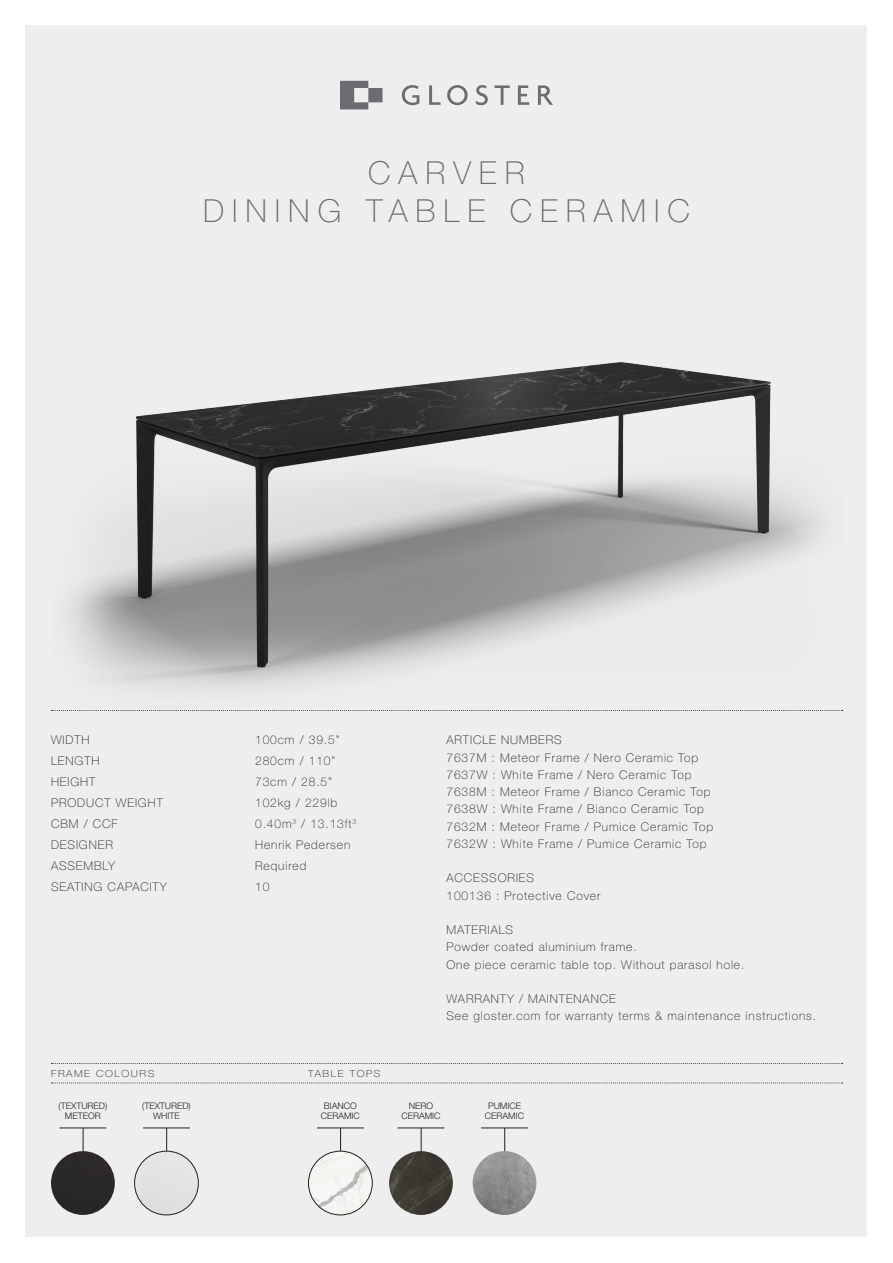
<style>
.page{position:relative;width:893px;height:1263px;background:#fff}
.page>*{position:absolute;margin:0;border:0;box-sizing:border-box;transform-origin:0 0}
.t1{font:100 31.8px "Helvetica Neue LT Pro";letter-spacing:.25em;color:#6c6d70}
.t2{font:100 12px "Helvetica Neue LT Pro";letter-spacing:.075em;color:#231f20}
.t3{font:100 9.75px "Helvetica Neue LT Pro";letter-spacing:.15em;color:#231f20;scale:1.08 1}
.t4{font:300 9px/10.8px "Helvetica Neue LT Pro";color:#231f20;text-align:center}
</style>
<div class="page">
<div style="left:26px;top:26px;width:841px;height:1211px;background:#eeeeef"></div>
<svg style="left:340px;top:81px;width:213px;height:28px"></svg>
<svg style="left:51px;top:1083px;width:792px;height:1px"></svg>
<svg style="left:51px;top:1063px;width:792px;height:1px"></svg>
<hr style="left:60px;top:1128px;width:46px;height:1px;background:#231f20">
<svg style="left:83px;top:1128px;width:1px;height:23px"></svg>
<div style="left:51px;top:1151px;width:64px;height:64px;background:#2a2827;border-radius:32px"></div>
<hr style="left:143px;top:1128px;width:47px;height:1px;background:#231f20">
<svg style="left:166px;top:1128px;width:1px;height:23px"></svg>
<div style="left:135px;top:1151px;width:63px;height:64px;background:#e4e3e3;border-radius:32px"></div>
<div style="left:134px;top:1151px;width:65px;height:64px;border:1px solid #231f20;border-radius:50%"></div>
<img style="left:51px;top:362px;width:791px;height:349px">
<hr style="left:481px;top:1128px;width:47px;height:1px;background:#231f20">
<svg style="left:504px;top:1128px;width:1px;height:23px"></svg>
<img style="left:473px;top:1151px;width:63px;height:64px;border-radius:32px">
<hr style="left:317px;top:1128px;width:47px;height:1px;background:#231f20">
<svg style="left:340px;top:1129px;width:1px;height:22px"></svg>
<img style="left:308px;top:1151px;width:64px;height:64px;border-radius:32px">
<div style="left:308px;top:1151px;width:64px;height:64px;border:1px solid #231f20;border-radius:50%"></div>
<hr style="left:398px;top:1128px;width:46px;height:1px;background:#231f20">
<svg style="left:421px;top:1128px;width:1px;height:23px"></svg>
<img style="left:389px;top:1151px;width:64px;height:64px;border-radius:32px">
<p class="t1" style="left:368px;top:154px;width:158px">CARVER</p>
<p class="t1" style="left:203px;top:192px;width:488px">DINING TABLE CERAMIC</p>
<p class="t2" style="left:51px;top:733px;width:40px">WIDTH</p>
<p class="t2" style="left:51px;top:754px;width:50px">LENGTH</p>
<p class="t2" style="left:51px;top:775px;width:46px">HEIGHT</p>
<p class="t2" style="left:51px;top:796px;width:113px">PRODUCT WEIGHT</p>
<p class="t2" style="left:51px;top:817px;width:68px">CBM / CCF</p>
<p class="t2" style="left:51px;top:838px;width:63px">DESIGNER</p>
<p class="t2" style="left:51px;top:859px;width:66px">ASSEMBLY</p>
<p class="t2" style="left:51px;top:880px;width:117px">SEATING CAPACITY</p>
<p class="t3" style="left:51px;top:1067px;width:97px">FRAME COLOURS</p>
<p class="t4" style="left:59px;top:1100px;width:50px">(TEXTURED)</p>
<p class="t4" style="left:65px;top:1111px;width:37px">METEOR</p>
<p class="t4" style="left:142px;top:1100px;width:50px">(TEXTURED)</p>
<p class="t4" style="left:153px;top:1111px;width:28px">WHITE</p>
<p class="t2" style="left:255px;top:733px;width:86px">100cm / 39.5”</p>
<p class="t2" style="left:255px;top:754px;width:82px">280cm / 110”</p>
<p class="t2" style="left:255px;top:775px;width:78px">73cm / 28.5”</p>
<p class="t2" style="left:255px;top:796px;width:84px">102kg / 229lb</p>
<p class="t2" style="left:255px;top:817px;width:103px">0.40m<sup>3</sup> / 13.13ft<sup>3</sup></p>
<p class="t2" style="left:255px;top:838px;width:97px">Henrik Pedersen</p>
<p class="t2" style="left:255px;top:859px;width:53px">Required</p>
<p class="t2" style="left:255px;top:880px;width:16px">10</p>
<p class="t3" style="left:308px;top:1067px;width:68px">TABLE TOPS</p>
<p class="t4" style="left:324px;top:1100px;width:35px">BIANCO</p>
<p class="t4" style="left:321px;top:1111px;width:41px">CERAMIC</p>
<p class="t2" style="left:446px;top:733px;width:117px">ARTICLE NUMBERS</p>
<p class="t2" style="left:446px;top:750px;width:253px">7637M : Meteor Frame / Nero Ceramic Top</p>
<p class="t2" style="left:446px;top:767px;width:247px">7637W : White Frame / Nero Ceramic Top</p>
<p class="t2" style="left:446px;top:785px;width:265px">7638M : Meteor Frame / Bianco Ceramic Top</p>
<p class="t2" style="left:446px;top:802px;width:259px">7638W : White Frame / Bianco Ceramic Top</p>
<p class="t2" style="left:446px;top:819px;width:268px">7632M : Meteor Frame / Pumice Ceramic Top</p>
<p class="t2" style="left:446px;top:836px;width:262px">7632W : White Frame / Pumice Ceramic Top</p>
<p class="t2" style="left:446px;top:871px;width:89px">ACCESSORIES</p>
<p class="t2" style="left:446px;top:888px;width:155px">100136 : Protective Cover</p>
<p class="t2" style="left:446px;top:923px;width:68px">MATERIALS</p>
<p class="t2" style="left:446px;top:940px;width:192px">Powder coated aluminium frame.</p>
<p class="t2" style="left:446px;top:957px;width:299px">One piece ceramic table top. Without parasol hole.</p>
<p class="t2" style="left:446px;top:992px;width:171px">WARRANTY / MAINTENANCE</p>
<p class="t2" style="left:446px;top:1009px;width:371px">See gloster.com for warranty terms &amp; maintenance instructions.</p>
<p class="t4" style="left:401px;top:1100px;width:41px">NERO<br>CERAMIC</p>
<p class="t4" style="left:488px;top:1100px;width:35px">PUMICE</p>
<p class="t4" style="left:485px;top:1111px;width:41px">CERAMIC</p>
</div>
